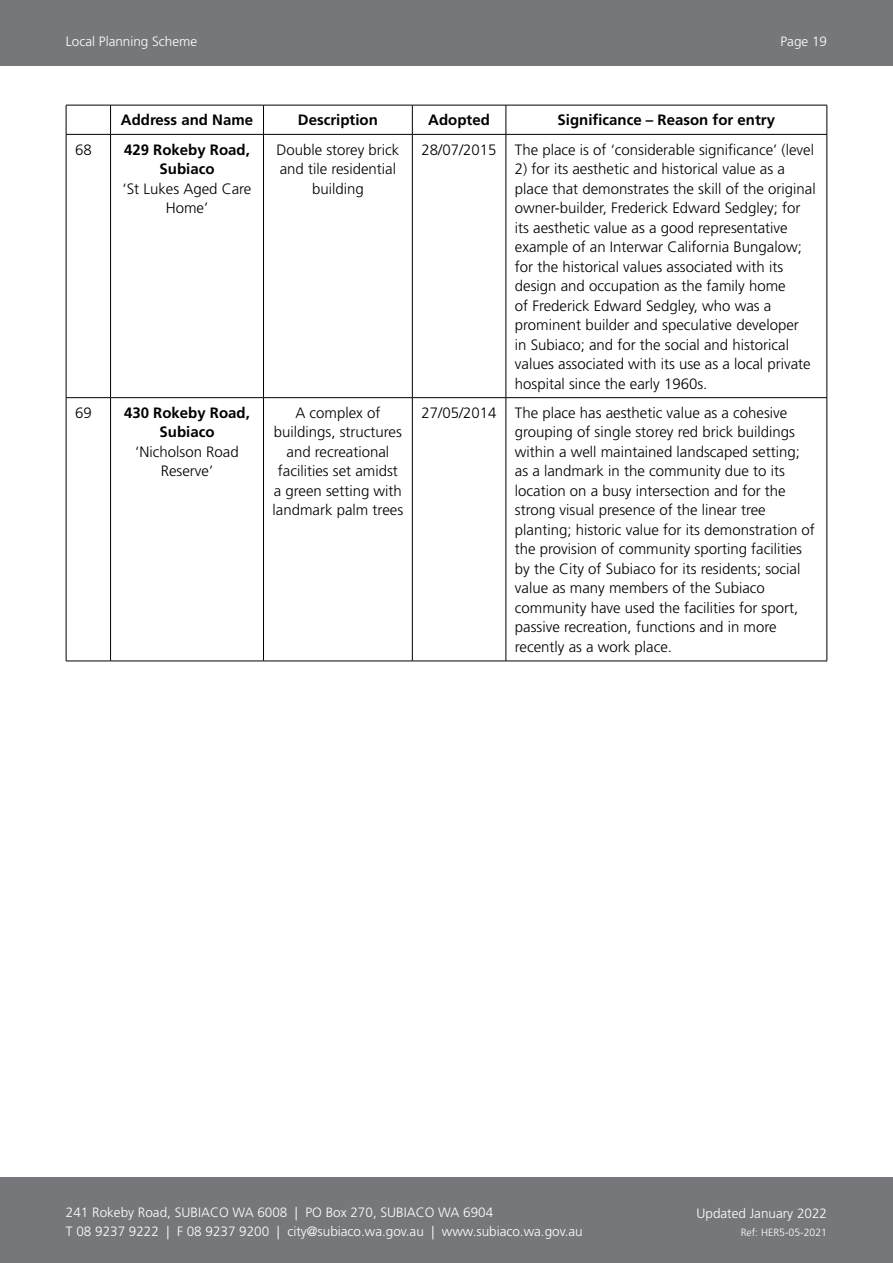
<style>
.page{position:relative;width:893px;height:1263px;background:#fff}
.page>*{position:absolute;margin:0;border:0;box-sizing:border-box;transform-origin:0 0}
.t1{font:300 15px/19.5px "Frutiger";color:#000;text-align:center}
.t2{font:700 15px/19.5px "Frutiger LT Std";color:#000;text-align:center}
.t3{font:300 13.5px/19.5px "Frutiger LT Std";color:#fff}
.t4{font:300 13.5px "Frutiger";color:#fff}
.t5{font:300 10.5px "Frutiger";color:#fff}
</style>
<div class="page">
<div style="left:0;top:1177px;width:893px;height:86px;background:#76777b"></div>
<div style="left:0;top:0;width:893px;height:66px;background:#76777b"></div>
<hr style="left:66px;top:105px;width:45px;height:1px;background:#000">
<svg style="left:66px;top:105px;width:1px;height:29px"></svg>
<hr style="left:111px;top:105px;width:153px;height:1px;background:#000">
<svg style="left:110px;top:105px;width:1px;height:29px"></svg>
<hr style="left:264px;top:105px;width:148px;height:1px;background:#000">
<svg style="left:263px;top:105px;width:1px;height:29px"></svg>
<hr style="left:412px;top:105px;width:94px;height:1px;background:#000">
<svg style="left:412px;top:105px;width:1px;height:29px"></svg>
<hr style="left:506px;top:105px;width:321px;height:1px;background:#000">
<svg style="left:506px;top:105px;width:1px;height:29px"></svg>
<svg style="left:827px;top:105px;width:1px;height:29px"></svg>
<hr style="left:66px;top:134px;width:45px;height:1px;background:#000">
<hr style="left:66px;top:135px;width:1px;height:262px;background:#000">
<hr style="left:111px;top:134px;width:153px;height:1px;background:#000">
<hr style="left:110px;top:135px;width:1px;height:262px;background:#000">
<hr style="left:264px;top:134px;width:148px;height:1px;background:#000">
<hr style="left:263px;top:135px;width:1px;height:262px;background:#000">
<hr style="left:412px;top:134px;width:94px;height:1px;background:#000">
<hr style="left:412px;top:135px;width:1px;height:262px;background:#000">
<hr style="left:506px;top:134px;width:321px;height:1px;background:#000">
<hr style="left:506px;top:135px;width:1px;height:262px;background:#000">
<hr style="left:827px;top:135px;width:1px;height:262px;background:#000">
<hr style="left:66px;top:398px;width:1px;height:263px;background:#000">
<hr style="left:110px;top:398px;width:1px;height:263px;background:#000">
<hr style="left:264px;top:397px;width:148px;height:1px;background:#000">
<hr style="left:263px;top:398px;width:1px;height:263px;background:#000">
<hr style="left:412px;top:397px;width:94px;height:1px;background:#000">
<hr style="left:412px;top:398px;width:1px;height:263px;background:#000">
<hr style="left:506px;top:397px;width:321px;height:1px;background:#000">
<hr style="left:506px;top:398px;width:1px;height:263px;background:#000">
<hr style="left:827px;top:398px;width:1px;height:263px;background:#000">
<hr style="left:264px;top:661px;width:148px;height:1px;background:#000">
<hr style="left:412px;top:661px;width:94px;height:1px;background:#000">
<hr style="left:506px;top:661px;width:321px;height:1px;background:#000">
<hr style="left:66px;top:397px;width:45px;height:1px;background:#000">
<hr style="left:111px;top:397px;width:153px;height:1px;background:#000">
<hr style="left:66px;top:661px;width:45px;height:1px;background:#000">
<hr style="left:111px;top:661px;width:153px;height:1px;background:#000">
<p class="t3" style="left:66px;top:32px;width:133px">Local Planning Scheme</p>
<p class="t4" style="left:780px;top:34px;width:48px">Page 19</p>
<p class="t2" style="left:121px;top:110px;width:134px">Address and Name</p>
<p class="t2" style="left:298px;top:110px;width:81px">Description</p>
<p class="t2" style="left:428px;top:110px;width:63px">Adopted</p>
<p class="t2" style="left:558px;top:110px;width:219px">Significance – Reason for entry</p>
<p class="t1" style="left:75px;top:140px;width:18px">68</p>
<p class="t2" style="left:124px;top:140px;width:127px">429 Rokeby Road,<br>Subiaco</p>
<p class="t1" style="left:123px;top:179px;width:130px">‘St Lukes Aged Care<br>Home’</p>
<p class="t1" style="left:75px;top:403px;width:18px">69</p>
<p class="t2" style="left:124px;top:403px;width:127px">430 Rokeby Road,<br>Subiaco</p>
<p class="t1" style="left:135px;top:442px;width:105px">‘Nicholson Road<br>Reserve’</p>
<p class="t1" style="left:276px;top:140px;width:125px">Double storey brick and tile residential building</p>
<p class="t1" style="left:422px;top:140px;width:394px">28/07/2015 The place is of ‘considerable significance’ (level</p>
<p class="t1" style="left:515px;top:159px;width:302px;text-align:left">2) for its aesthetic and historical value as a place that demonstrates the skill of the original owner-builder, Frederick Edward Sedgley; for its aesthetic value as a good representative example of an Interwar California Bungalow; for the historical values associated with its design and occupation as the family home<br>of Frederick Edward Sedgley, who was a prominent builder and speculative developer<br>in Subiaco; and for the social and historical values associated with its use as a local private hospital since the early 1960s.</p>
<p class="t1" style="left:273px;top:403px;width:132px">A complex of buildings, structures and recreational facilities set amidst a green setting with landmark palm trees</p>
<p class="t1" style="left:515px;top:403px;width:302px;text-align:left;text-indent:-93px">27/05/2014 The place has aesthetic value as a cohesive grouping of single storey red brick buildings within a well maintained landscaped setting; as a landmark in the community due to its location on a busy intersection and for the strong visual presence of the linear tree planting; historic value for its demonstration of the provision of community sporting facilities by the City of Subiaco for its residents; social value as many members of the Subiaco community have used the facilities for sport, passive recreation, functions and in more recently as a work place.</p>
<p class="t3" style="left:66px;top:1202px;width:518px">241 Rokeby Road, SUBIACO WA 6008 | PO Box 270, SUBIACO WA 6904<br>T 08 9237 9222 | F 08 9237 9200 | city@subiaco.wa.gov.au | www.subiaco.wa.gov.au</p>
<p class="t3" style="left:696px;top:1204px;width:132px">Updated January 2022</p>
<p class="t5" style="left:741px;top:1226px;width:88px">Ref: HER5-05-2021</p>
</div>
